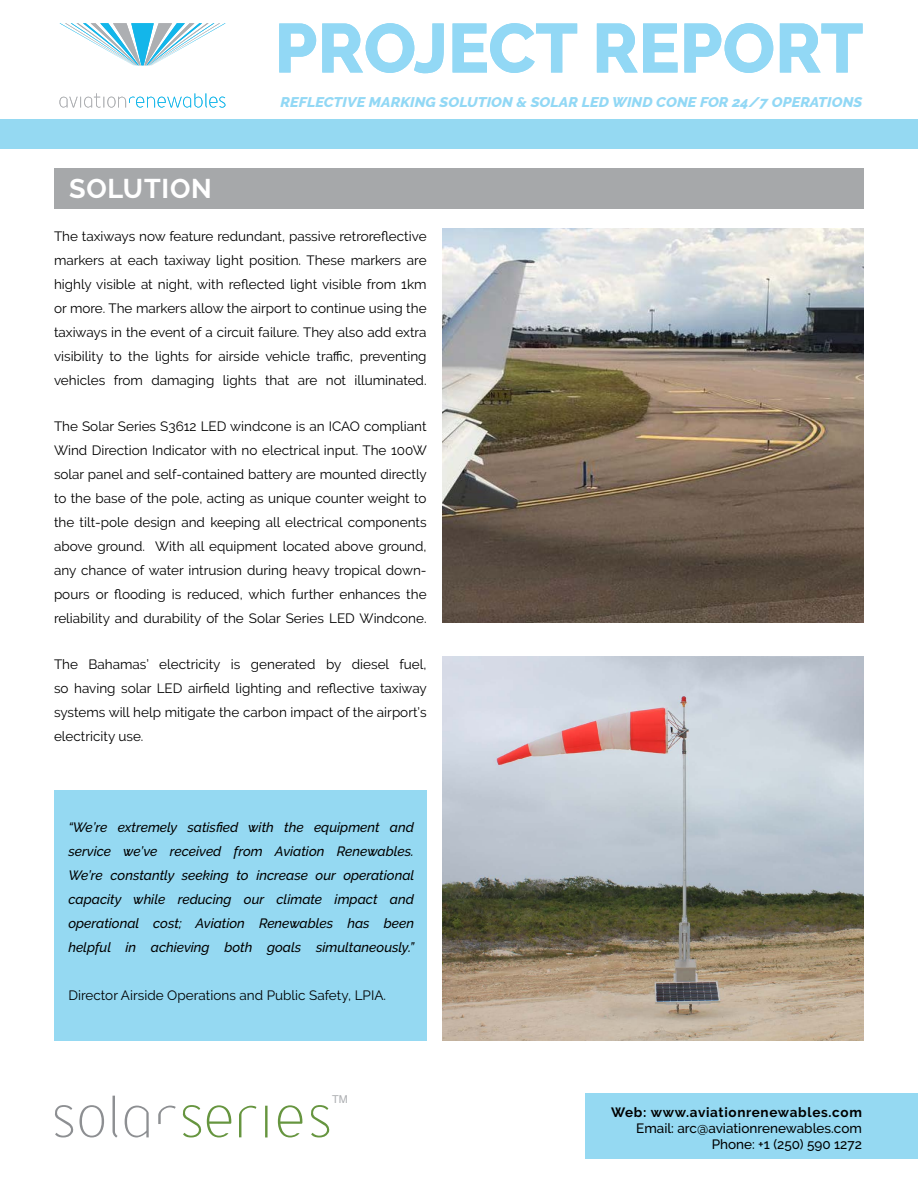
<style>
.page{position:relative;width:918px;height:1188px;background:#fff}
.page>*{position:absolute;margin:0;border:0;box-sizing:border-box;transform-origin:0 0}
.t1{font:800 69px "Raleway";color:#92d8f5}
.t2{font:700 27px "Raleway";letter-spacing:.03em;color:#fff}
.Título{font:italic 800 13.95px "Raleway";letter-spacing:.005em;color:#92d8f5;scale:1.06 1}
.t3{font:13.5px/24px "Raleway";color:#000;text-align:justify}
.t4{font:italic 500 13.5px/24px "Raleway";color:#000;text-align:justify}
.t5{font:500 13.5px "Raleway";color:#000101}
.t6{font:700 13.5px "Raleway";letter-spacing:.05em;color:#000101}
.t7{font:10.8px "Helvetica";color:#adafb2}
</style>
<div class="page">
<div style="left:585px;top:1093px;width:333px;height:66px;background:#95d9f2"></div>
<svg style="left:55px;top:1105px;width:49px;height:32px"></svg>
<svg style="left:113px;top:1096px;width:5px;height:42px"></svg>
<svg style="left:125px;top:1106px;width:24px;height:31px"></svg>
<svg style="left:239px;top:1106px;width:17px;height:31px"></svg>
<svg style="left:158px;top:1105px;width:73px;height:32px"></svg>
<hr style="left:265px;top:1106px;width:3px;height:31px;background:#66953f">
<svg style="left:278px;top:1105px;width:24px;height:32px"></svg>
<svg style="left:311px;top:1105px;width:19px;height:32px"></svg>
<div style="left:54px;top:790px;width:373px;height:250px;background:#95d9f2"></div>
<div style="left:0;top:119px;width:918px;height:29px;background:#95d9f2"></div>
<div style="left:54px;top:168px;width:810px;height:41px;background:#a6a8aa"></div>
<svg style="left:59px;top:93px;width:167px;height:15px"></svg>
<svg style="left:60px;top:23px;width:166px;height:42px"></svg>
<img style="left:443px;top:228px;width:421px;height:395px">
<img style="left:443px;top:657px;width:421px;height:383px">
<p class="t1" style="left:275px;top:9px;width:590px">PROJECT REPORT</p>
<p class="t2" style="left:69px;top:173px;width:144px">SOLUTION</p>
<p class="Título" style="left:281px;top:94px;width:550px">REFLECTIVE MARKING SOLUTION &amp; SOLAR LED WIND CONE FOR 24/7 OPERATIONS</p>
<p class="t3" style="left:54px;top:224px;width:374px">The taxiways now feature redundant, passive retroreflective markers at each taxiway light position. These markers are highly visible at night, with reflected light visible from 1km or more. The markers allow the airport to continue using the taxiways in the event of a circuit failure. They also add extra visibility to the lights for airside vehicle traffic, preventing vehicles from damaging lights that are not illuminated.</p>
<p class="t3" style="left:54px;top:415px;width:375px">The Solar Series S3612 LED windcone is an ICAO compliant Wind Direction Indicator with no electrical input. The 100W solar panel and self-contained battery are mounted directly to the base of the pole, acting as unique counter weight to the tilt-pole design and keeping all electrical components above ground. With all equipment located above ground, any chance of water intrusion during heavy tropical down&shy;pours or flooding is reduced, which further enhances the reliability and durability of the Solar Series LED Windcone.</p>
<p class="t3" style="left:54px;top:653px;width:374px">The Bahamas’ electricity is generated by diesel fuel, so having solar LED airfield lighting and reflective taxiway systems will help mitigate the carbon impact of the airport’s electricity use.</p>
<p class="t4" style="left:68px;top:816px;width:347px">“We’re extremely satisfied with the equipment and service we’ve received from Aviation Renewables.<br>We’re constantly seeking to increase our operational capacity while reducing our climate impact and operational cost; Aviation Renewables has been helpful in achieving both goals simultaneously.”</p>
<p class="t3" style="left:68px;top:984px;width:319px">Director Airside Operations and Public Safety, LPIA.</p>
<p class="t7" style="left:332px;top:1091px;width:17px">TM</p>
<p class="t6" style="left:611px;top:1104px;width:252px">Web: www.aviationrenewables.com</p>
<p class="t5" style="left:636px;top:1120px;width:227px">Email: arc@aviationrenewables.com</p>
<p class="t5" style="left:712px;top:1136px;width:152px">Phone: +1 (250) 590 1272</p>
</div>
